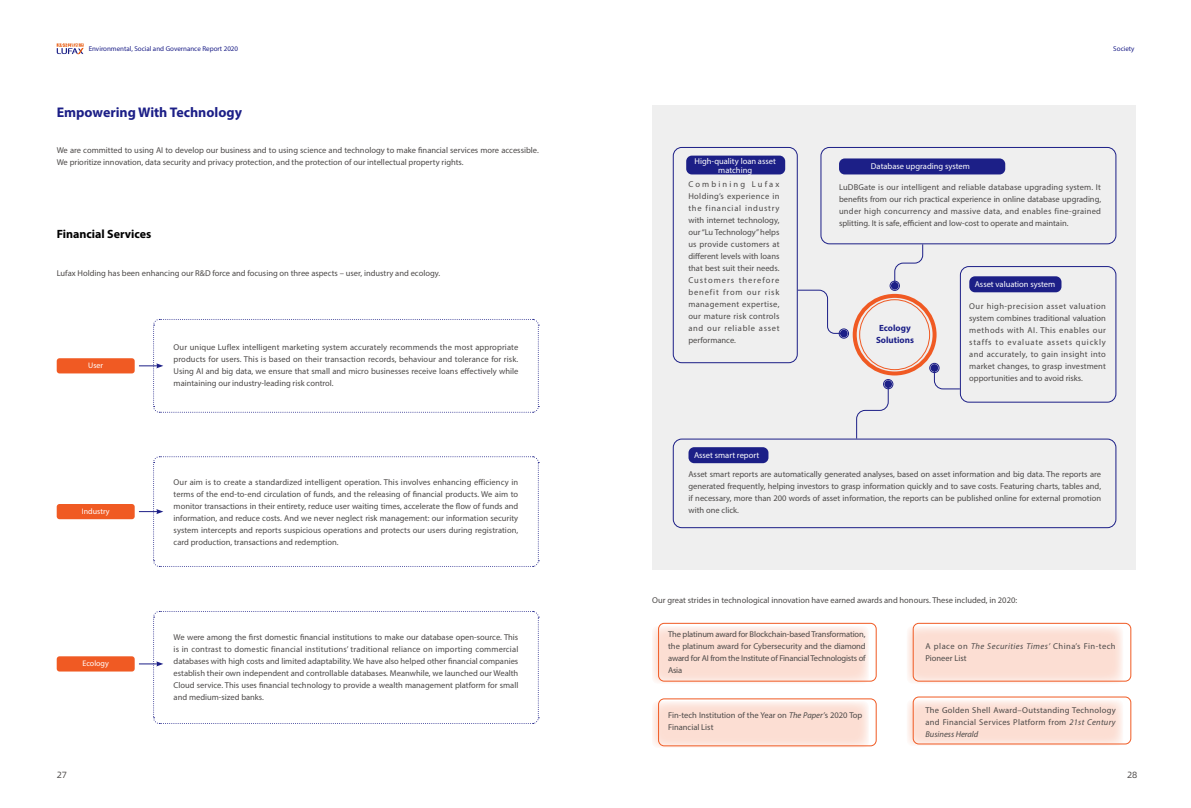
<style>
.page{position:relative;width:1191px;height:808px;background:#fff}
.page>*{position:absolute;margin:0;border:0;box-sizing:border-box;transform-origin:0 0}
.t1{font:700 14px "Myriad Pro";color:#1c1f87}
.t2{font:700 12px "Myriad Pro";color:#000}
.t3{font:700 9px/12px "Myriad Pro";color:#1c1f87;text-align:center}
.t4{font:9px "Alibaba Pu Hui Ti";color:#4c4948}
.t5{font:8.5px/12px "Myriad Pro";color:#4c4948;text-align:justify}
.t6{font:8.5px/9px "Myriad Pro";color:#fff;text-align:center}
.t7{font:8.5px/12px "Myriad Pro";letter-spacing:.045em;color:#4c4948}
.t8{font:8px "Myriad Pro";color:#fff}
.t9{font:7px "Myriad Pro";color:#1c1f87}
.s1{font-style:italic}
</style>
<div class="page">
<svg style="left:57px;top:43px;width:27px;height:11px"></svg>
<div style="left:57px;top:358px;width:78px;height:15px;background:#f05a23;border-radius:3px"></div>
<svg style="left:139px;top:319px;width:400px;height:94px"></svg>
<div style="left:57px;top:504px;width:78px;height:15px;background:#f05a23;border-radius:3px"></div>
<svg style="left:139px;top:456px;width:400px;height:111px"></svg>
<div style="left:57px;top:656px;width:78px;height:15px;background:#f05a23;border-radius:3px"></div>
<svg style="left:139px;top:611px;width:400px;height:113px"></svg>
<svg style="left:652px;top:626px;width:217px;height:58px;background:#fce0d6"></svg>
<svg style="left:652px;top:701px;width:217px;height:47px;background:#fce1d7"></svg>
<svg style="left:906px;top:626px;width:217px;height:58px;background:#fce0d6"></svg>
<svg style="left:906px;top:699px;width:217px;height:47px;background:#fce1d7"></svg>
<div style="left:652px;top:105px;width:484px;height:465px;background:#efefef"></div>
<div style="left:658px;top:623px;width:218px;height:58px;border:1px solid #f05a23;border-radius:6px"></div>
<div style="left:658px;top:698px;width:218px;height:48px;border:1px solid #f05a23;border-radius:6px"></div>
<div style="left:912px;top:623px;width:219px;height:58px;border:1px solid #f05a23;border-radius:6px"></div>
<div style="left:912px;top:697px;width:219px;height:47px;border:1px solid #f05a23;border-radius:6px"></div>
<div style="left:859px;top:299px;width:71px;height:71px;border:1px solid #f05a23;border-radius:50%"></div>
<div style="left:852px;top:294px;width:84px;height:81px;border:4px solid #f05a23;border-radius:50%"></div>
<div style="left:840px;top:330px;width:7px;height:7px;background:#1c1f87;border-radius:50%"></div>
<div style="left:839px;top:329px;width:9px;height:9px;border:1px solid #1c1f87;border-radius:50%"></div>
<div style="left:884px;top:380px;width:8px;height:8px;background:#1c1f87;border-radius:50%"></div>
<div style="left:883px;top:379px;width:10px;height:10px;border:1px solid #1c1f87;border-radius:50%"></div>
<div style="left:930px;top:364px;width:8px;height:8px;background:#1c1f87;border-radius:50%"></div>
<div style="left:929px;top:363px;width:10px;height:10px;border:1px solid #1c1f87;border-radius:50%"></div>
<div style="left:891px;top:282px;width:7px;height:8px;background:#1c1f87;border-radius:50%"></div>
<div style="left:890px;top:281px;width:9px;height:10px;border:1px solid #1c1f87;border-radius:50%"></div>
<div style="left:673px;top:147px;width:124px;height:216px;border:1px solid #1c1f87;border-radius:9px"></div>
<div style="left:673px;top:439px;width:443px;height:89px;border:1px solid #1c1f87;border-radius:9px"></div>
<div style="left:820px;top:147px;width:296px;height:97px;border:1px solid #1c1f87;border-radius:9px"></div>
<div style="left:960px;top:266px;width:156px;height:137px;border:1px solid #1c1f87;border-radius:9px"></div>
<svg style="left:796px;top:289px;width:49px;height:45px"></svg>
<svg style="left:893px;top:243px;width:30px;height:43px"></svg>
<div style="left:686px;top:156px;width:99px;height:18px;background:#1c1f87;border-radius:6px"></div>
<div style="left:688px;top:447px;width:80px;height:16px;background:#1c1f87;border-radius:6px"></div>
<div style="left:969px;top:276px;width:92px;height:16px;background:#1c1f87;border-radius:6px"></div>
<div style="left:839px;top:158px;width:166px;height:16px;background:#1c1f87;border-radius:6px"></div>
<svg style="left:855px;top:383px;width:34px;height:57px"></svg>
<svg style="left:933px;top:367px;width:28px;height:23px"></svg>
<p class="t9" style="left:89px;top:45px;width:151px">Environmental, Social and Governance Report 2020</p>
<p class="t9" style="left:1113px;top:45px;width:23px">Society</p>
<h1 class="t1" style="left:57px;top:103px;width:187px">Empowering With Technology</h1>
<p class="t5" style="left:57px;top:144px;width:483px">We are committed to using AI to develop our business and to using science and technology to make financial services more accessible.<br>We prioritize innovation, data security and privacy protection, and the protection of our intellectual property rights.</p>
<h2 class="t2" style="left:57px;top:226px;width:96px">Financial Services</h2>
<p class="t5" style="left:57px;top:267px;width:385px">Lufax Holding has been enhancing our R&amp;D force and focusing on three aspects – user, industry and ecology.</p>
<p class="t8" style="left:88px;top:360px;width:16px">User</p>
<p class="t8" style="left:82px;top:506px;width:29px">Industry</p>
<p class="t8" style="left:82px;top:658px;width:28px">Ecology</p>
<p class="t5" style="left:174px;top:341px;width:346px">Our unique Luflex intelligent marketing system accurately recommends the most appropriate products for users. This is based on their transaction records, behaviour and tolerance for risk.<br>Using AI and big data, we ensure that small and micro businesses receive loans effectively while maintaining our industry-leading risk control.</p>
<p class="t5" style="left:174px;top:476px;width:346px">Our aim is to create a standardized intelligent operation. This involves enhancing efficiency in terms of the end-to-end circulation of funds, and the releasing of financial products. We aim to monitor transactions in their entirety, reduce user waiting times, accelerate the flow of funds and information, and reduce costs. And we never neglect risk management: our information security system intercepts and reports suspicious operations and protects our users during registration, card production, transactions and redemption.</p>
<p class="t5" style="left:174px;top:631px;width:346px">We were among the first domestic financial institutions to make our database open-source. This is in contrast to domestic financial institutions’ traditional reliance on importing commercial databases with high costs and limited adaptability. We have also helped other financial companies establish their own independent and controllable databases. Meanwhile, we launched our Wealth Cloud service. This uses financial technology to provide a wealth management platform for small and medium-sized banks.</p>
<p class="t6" style="left:694px;top:156px;width:83px">High-quality loan asset matching</p>
<p class="t6" style="left:871px;top:161px;width:100px">Database upgrading system</p>
<p class="t5" style="left:688px;top:178px;width:93px">Combining Lufax Holding’s experience in the financial industry with internet technology, our “Lu Technology” helps us provide customers at different levels with loans that best suit their needs.<br>Customers therefore benefit from our risk management expertise, our mature risk controls and our reliable asset performance.</p>
<p class="t5" style="left:839px;top:181px;width:263px">LuDBGate is our intelligent and reliable database upgrading system. It benefits from our rich practical experience in online database upgrading, under high concurrency and massive data, and enables fine-grained splitting. It is safe, efficient and low-cost to operate and maintain.</p>
<p class="t6" style="left:974px;top:279px;width:82px">Asset valuation system</p>
<p class="t5" style="left:969px;top:300px;width:138px">Our high-precision asset valuation system combines traditional valuation methods with AI. This enables our staffs to evaluate assets quickly and accurately, to gain insight into market changes, to grasp investment opportunities and to avoid risks.</p>
<p class="t3" style="left:876px;top:321px;width:39px">Ecology<br>Solutions</p>
<p class="t6" style="left:694px;top:450px;width:67px">Asset smart report</p>
<p class="t5" style="left:688px;top:468px;width:414px">Asset smart reports are automatically generated analyses, based on asset information and big data. The reports are generated frequently, helping investors to grasp information quickly and to save costs. Featuring charts, tables and, if necessary, more than 200 words of asset information, the reports can be published online for external promotion with one click.</p>
<p class="t5" style="left:652px;top:594px;width:366px">Our great strides in technological innovation have earned awards and honours. These included, in 2020:</p>
<p class="t5" style="left:668px;top:628px;width:199px">The platinum award for Blockchain-based Transformation, the platinum award for Cybersecurity and the diamond award for AI from the Institute of Financial Technologists of Asia</p>
<p class="t7" style="left:925px;top:639px;width:192px">A place on <span class="s1">The Securities Times’</span> China’s Fin-tech<br>Pioneer List</p>
<p class="t5" style="left:668px;top:709px;width:196px">Fin-tech Institution of the Year on <span class="s1">The Paper’</span>s 2020 Top<br>Financial List</p>
<p class="t5" style="left:925px;top:704px;width:192px">The Golden Shell Award–Outstanding Technology and Financial Services Platform from <span class="s1">21st Century Business Herald</span></p>
<p class="t4" style="left:57px;top:768px;width:12px">27</p>
<p class="t4" style="left:1127px;top:768px;width:12px">28</p>
</div>
